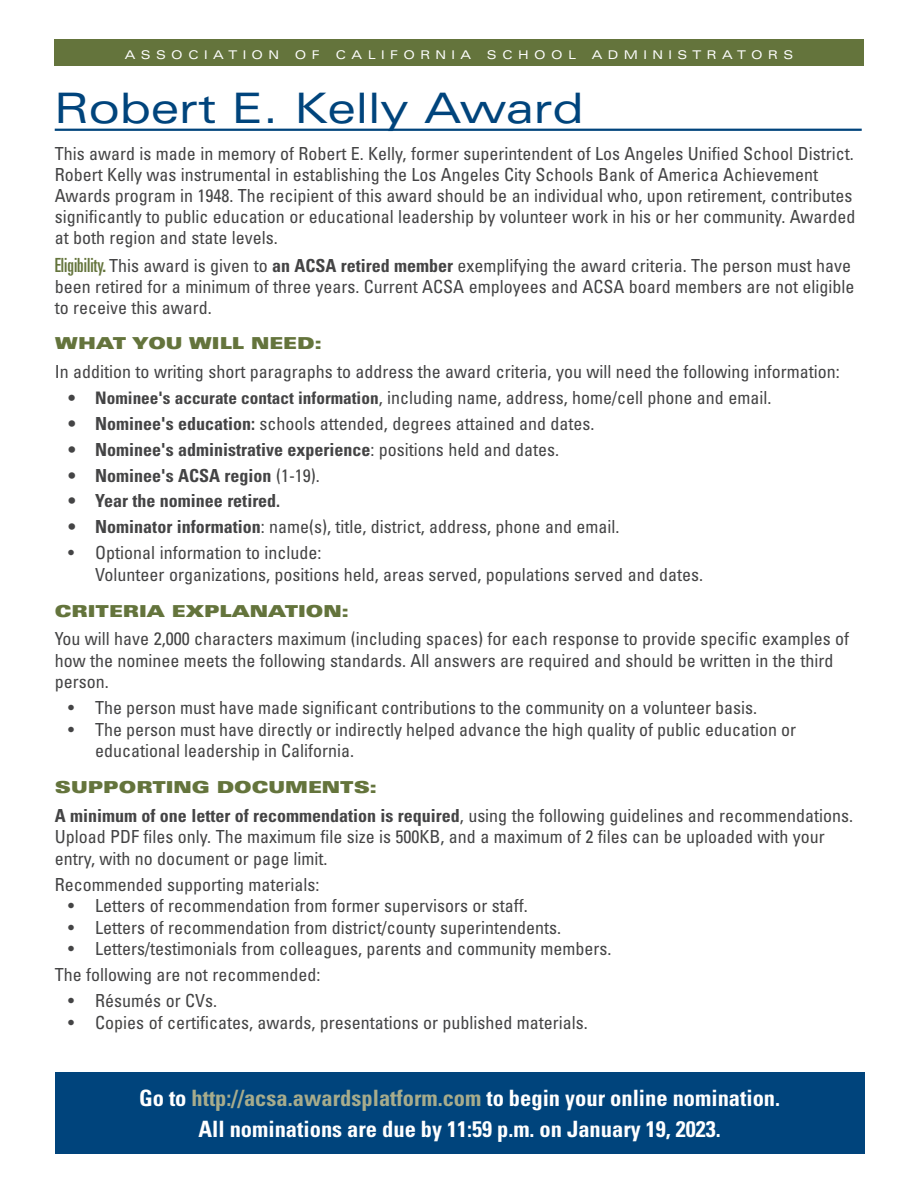
<style>
.page{position:relative;width:918px;height:1188px;background:#fff}
.page>*{position:absolute;margin:0;border:0;box-sizing:border-box;transform-origin:0 0}
.t1{font:expanded 42px "Univers LT Std";color:#00447c}
.t2{font:700 condensed 22.5px/31px "Univers LT Std";color:#fff;text-align:center}
.t3{font:condensed 18px/21px "Univers LT Std";color:#444445}
.t4{font:700 condensed 18px "Univers LT Std";color:#444445}
.t5{font:16.5px "Univers LT Std X Black Ex";color:#64743c}
.t6{font:expanded 12px "Univers LT Std";letter-spacing:.45em;color:#fff}
.s1{font-stretch:ultra-condensed;font-size:19.5px;color:#64743c}
.s2{font-weight:700}
.s3{font-weight:700;font-size:17.25px}
.s4{font-weight:400}
.s5{color:#a7ac8c}
</style>
<div class="page">
<div style="left:54px;top:39px;width:810px;height:27px;background:#64743c"></div>
<hr style="left:55px;top:129px;width:807px;height:2px;background:#00447c">
<div style="left:55px;top:1072px;width:810px;height:82px;background:#00447c"></div>
<p class="t6" style="left:125px;top:47px;width:156px">ASSOCIATION</p>
<p class="t6" style="left:295px;top:47px;width:26px">O F</p>
<p class="t6" style="left:336px;top:47px;width:137px">CALIFORNIA</p>
<p class="t6" style="left:487px;top:47px;width:91px">SCHOOL</p>
<p class="t6" style="left:592px;top:47px;width:203px">ADMINISTRATORS</p>
<h1 class="t1" style="left:55px;top:83px;width:530px">Robert E. Kelly Award</h1>
<p class="t3" style="left:55px;top:143px;width:802px">This award is made in memory of Robert E. Kelly, former superintendent of Los Angeles Unified School District.<br>Robert Kelly was instrumental in establishing the Los Angeles City Schools Bank of America Achievement Awards program in 1948. The recipient of this award should be an individual who, upon retirement, contributes significantly to public education or educational leadership by volunteer work in his or her community. Awarded at both region and state levels.</p>
<p class="t3" style="left:55px;top:255px;width:801px"><span class="s1">Eligibility.</span> This award is given to <span class="s2">an ACSA retired member</span> exemplifying the award criteria. The person must have been retired for a minimum of three years. Current ACSA employees and ACSA board members are not eligible to receive this award.</p>
<p class="t5" style="left:55px;top:334px;width:268px">WHAT YOU WILL NEED:</p>
<p class="t3" style="left:55px;top:361px;width:787px">In addition to writing short paragraphs to address the award criteria, you will need the following information:</p>
<p class="t3" style="left:68px;top:387px;width:705px"><span class="s3">• Nominee's accurate contact information</span>, including name, address, home/cell phone and email.</p>
<p class="t3" style="left:68px;top:413px;width:528px"><span class="s2">• Nominee's education:</span> schools attended, degrees attained and dates.</p>
<p class="t4" style="left:68px;top:438px;width:492px">• Nominee's administrative experience<span class="s4">: positions held and dates.</span></p>
<p class="t4" style="left:68px;top:464px;width:253px">• Nominee's ACSA region <span class="s4">(1-19).</span></p>
<p class="t4" style="left:68px;top:490px;width:214px">• Year the nominee retired.</p>
<p class="t3" style="left:68px;top:516px;width:553px"><span class="s2">• Nominator information</span>: name(s), title, district, address, phone and email.</p>
<p class="t3" style="left:95px;top:542px;width:609px;line-height:21.6px;text-indent:-27px">• Optional information to include:<br>Volunteer organizations, positions held, areas served, populations served and dates.</p>
<p class="t5" style="left:55px;top:601px;width:295px">CRITERIA EXPLANATION:</p>
<p class="t3" style="left:55px;top:628px;width:796px;line-height:21.6px">You will have 2,000 characters maximum (including spaces) for each response to provide specific examples of how the nominee meets the following standards. All answers are required and should be written in the third person.</p>
<p class="t3" style="left:68px;top:697px;width:690px">• The person must have made significant contributions to the community on a volunteer basis.</p>
<p class="t3" style="left:95px;top:718px;width:702px;line-height:21.6px;text-indent:-27px">• The person must have directly or indirectly helped advance the high quality of public education or educational leadership in California.</p>
<p class="t5" style="left:55px;top:777px;width:324px">SUPPORTING DOCUMENTS:</p>
<p class="t3" style="left:55px;top:804px;width:800px;line-height:21.6px"><span class="s2">A minimum of one letter of recommendation is required</span>, using the following guidelines and recommendations.<br>Upload PDF files only. The maximum file size is 500KB, and a maximum of 2 files can be uploaded with your entry, with no document or page limit.</p>
<p class="t3" style="left:55px;top:874px;width:266px">Recommended supporting materials:</p>
<p class="t3" style="left:68px;top:895px;width:461px">• Letters of recommendation from former supervisors or staff.</p>
<p class="t3" style="left:68px;top:917px;width:494px">• Letters of recommendation from district/county superintendents.</p>
<p class="t3" style="left:55px;top:936px;width:558px;line-height:26px;text-indent:14px">• Letters/testimonials from colleagues, parents and community members.<br>The following are not recommended:</p>
<p class="t3" style="left:68px;top:990px;width:150px">• Résumés or CVs.</p>
<p class="t3" style="left:68px;top:1012px;width:521px">• Copies of certificates, awards, presentations or published materials.</p>
<p class="t2" style="left:139px;top:1082px;width:643px">Go to <span class="s5">http://acsa.awardsplatform.com</span> to begin your online nomination.<br>All nominations are due by 11:59 p.m. on January 19, 2023.</p>
</div>
